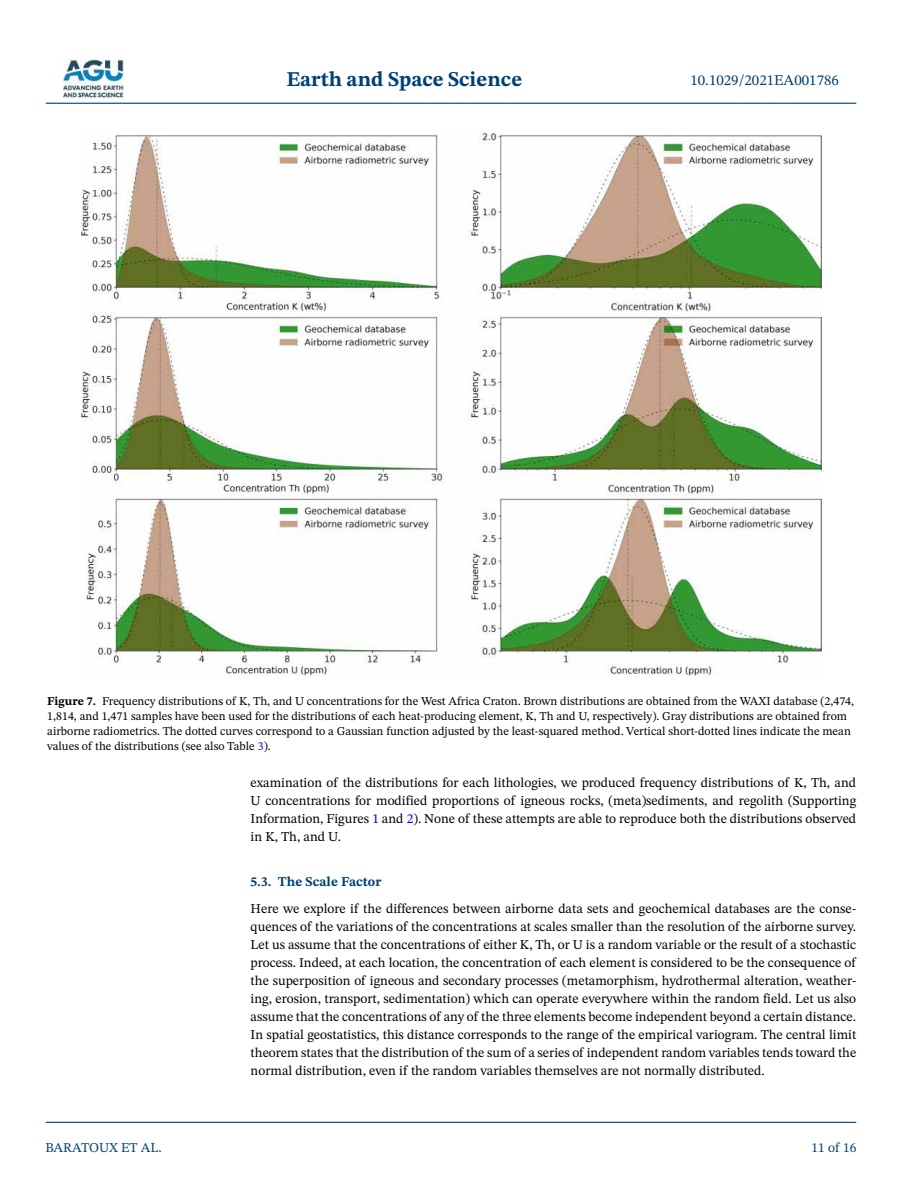
<style>
.page{position:relative;width:902px;height:1183px;background:#fff}
.page>*{position:absolute;margin:0;border:0;box-sizing:border-box;transform-origin:0 0}
.t1{font:700 21px "STIX Two Text";color:#004174}
.t2{font:15px "STIX Two Text";color:#004174}
.t3{font:13.5px/18px "STIX Two Text";color:#000;text-align:justify}
.t4{font:13.5px "STIX Two Text";color:#004174}
.t5{font:700 13.5px "STIX Two Text";color:#004174}
.t6{font:12px/15px "STIX Two Text";color:#000}
.s1{font-weight:700}
.s2{color:#00f}
</style>
<div class="page">
<img style="left:63px;top:59px;width:60px;height:40px">
<hr style="left:46px;top:103px;width:810px;height:1px;background:#004174">
<hr style="left:46px;top:1121px;width:810px;height:1px;background:#004174">
<img style="left:82px;top:134px;width:739px;height:541px">
<h1 class="t1" style="left:286px;top:64px;width:237px">Earth and Space Science</h1>
<p class="t2" style="left:690px;top:69px;width:150px">10.1029/2021EA001786</p>
<p class="t6" style="left:47px;top:692px;width:808px"><span class="s1">Figure 7.</span> Frequency distributions of K, Th, and U concentrations for the West Africa Craton. Brown distributions are obtained from the WAXI database (2,474, 1,814, and 1,471 samples have been used for the distributions of each heat-producing element, K, Th and U, respectively). Gray distributions are obtained from airborne radiometrics. The dotted curves correspond to a Gaussian function adjusted by the least-squared method. Vertical short-dotted lines indicate the mean values of the distributions (see also Table <span class="s2">3</span>).</p>
<p class="t4" style="left:45px;top:1137px;width:118px">BARATOUX ET AL.</p>
<p class="t3" style="left:250px;top:773px;width:607px">examination of the distributions for each lithologies, we produced frequency distributions of K, Th, and U concentrations for modified proportions of igneous rocks, (meta)sediments, and regolith (Supporting Information, Figures <span class="s2">1</span> and <span class="s2">2</span>). None of these attempts are able to reproduce both the distributions observed in K, Th, and U.</p>
<p class="t5" style="left:250px;top:871px;width:132px">5.3. The Scale Factor</p>
<p class="t3" style="left:250px;top:899px;width:607px">Here we explore if the differences between airborne data sets and geochemical databases are the conse&shy;quences of the variations of the concentrations at scales smaller than the resolution of the airborne survey.<br>Let us assume that the concentrations of either K, Th, or U is a random variable or the result of a stochastic process. Indeed, at each location, the concentration of each element is considered to be the consequence of the superposition of igneous and secondary processes (metamorphism, hydrothermal alteration, weather&shy;ing, erosion, transport, sedimentation) which can operate everywhere within the random field. Let us also assume that the concentrations of any of the three elements become independent beyond a certain distance.<br>In spatial geostatistics, this distance corresponds to the range of the empirical variogram. The central limit theorem states that the distribution of the sum of a series of independent random variables tends toward the normal distribution, even if the random variables themselves are not normally distributed.</p>
<p class="t4" style="left:811px;top:1137px;width:46px">11 of 16</p>
</div>
